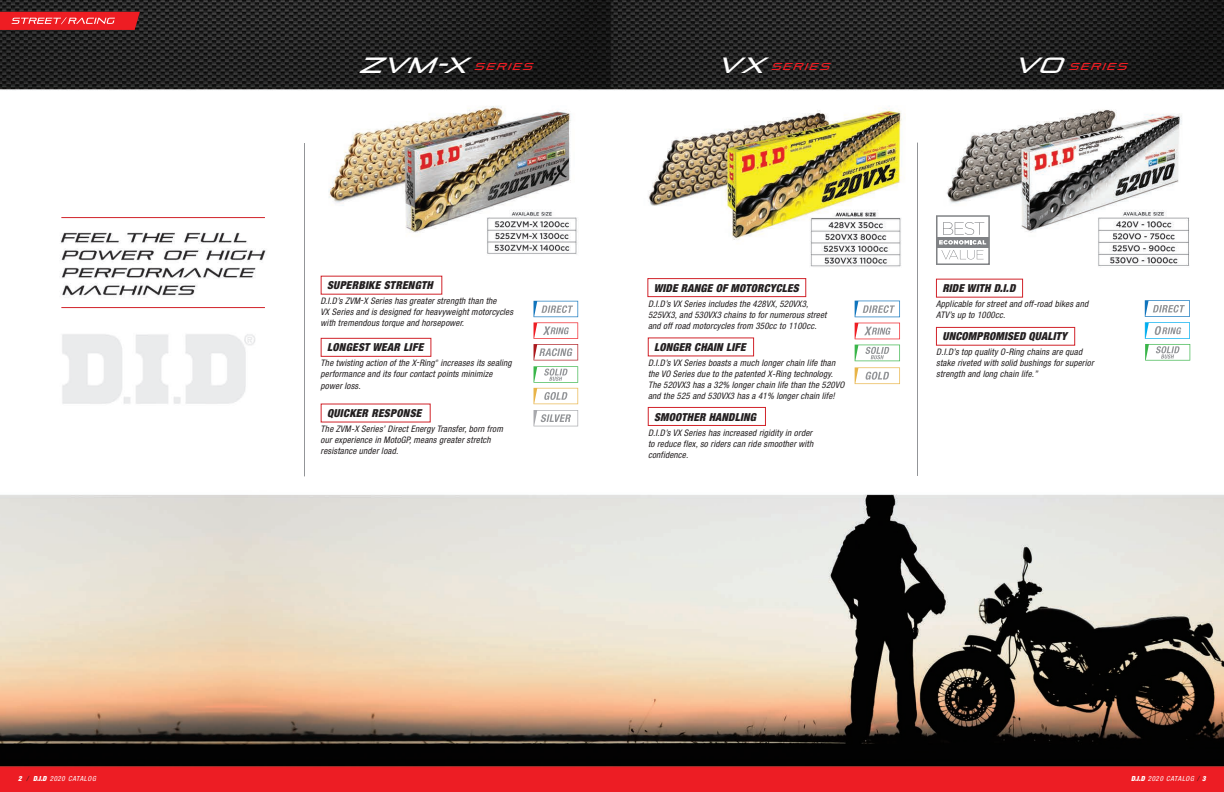
<style>
.page{position:relative;width:1224px;height:792px;background:#fff}
.page>*{position:absolute;margin:0;border:0;box-sizing:border-box;transform-origin:0 0}
.t1{font:italic 900 condensed 11px "Helvetica Neue";letter-spacing:.02em;color:#231f20}
.t2{font:italic 10px "Pirulen Rg";color:#ee1d23}
.t3{font:italic condensed 9px/11px "Helvetica Neue";letter-spacing:.02em;color:#231f20}
.t4{font:italic condensed 7px "Helvetica Neue";letter-spacing:.1em;color:#fff}
.t5{font:italic condensed 3.5px "Helvetica Neue";color:#231f20}
.s1{font-size:22px;color:#fff}
.s2{font-weight:900}
.s3{color:#231f20}
</style>
<div class="page">
<img style="left:0;top:0;width:1224px;height:792px">
<div style="left:321px;top:338px;width:110px;height:19px;border:1px solid #d1232a"></div>
<div style="left:648px;top:278px;width:158px;height:19px;border:1px solid #d1232a"></div>
<div style="left:648px;top:407px;width:118px;height:19px;border:1px solid #d1232a"></div>
<div style="left:936px;top:327px;width:139px;height:18px;border:1px solid #d1232a"></div>
<hr style="left:917px;top:143px;width:1px;height:333px;background:#939598">
<hr style="left:304px;top:143px;width:1px;height:333px;background:#939598">
<hr style="left:61px;top:307px;width:204px;height:1px;background:#d1232a">
<hr style="left:61px;top:217px;width:204px;height:1px;background:#d1232a">
<svg style="left:0;top:12px;width:140px;height:18px"></svg>
<svg style="left:936px;top:215px;width:54px;height:50px"></svg>
<svg style="left:534px;top:366px;width:44px;height:38px"></svg>
<svg style="left:534px;top:410px;width:44px;height:16px"></svg>
<svg style="left:534px;top:301px;width:44px;height:59px"></svg>
<svg style="left:855px;top:323px;width:45px;height:16px"></svg>
<svg style="left:855px;top:345px;width:45px;height:16px"></svg>
<svg style="left:855px;top:367px;width:45px;height:17px"></svg>
<svg style="left:855px;top:301px;width:45px;height:16px"></svg>
<svg style="left:1145px;top:300px;width:45px;height:61px"></svg>
<p class="t2" style="left:359px;top:60px;width:180px"><span class="s1">ZVM-X</span>SERIES</p>
<p class="t2" style="left:717px;top:60px;width:119px"><span class="s1">VX</span>SERIES</p>
<p class="t2" style="left:1014px;top:60px;width:119px"><span class="s1">VO</span>SERIES</p>
<p class="t1" style="left:327px;top:279px;width:107px">SUPERBIKE STRENGTH</p>
<p class="t3" style="left:321px;top:295px;width:194px">D.I.D’s ZVM-X Series has greater strength than the<br>VX Series and is designed for heavyweight motorcycles with tremendous torque and horsepower.</p>
<p class="t1" style="left:327px;top:341px;width:98px">LONGEST WEAR LIFE</p>
<p class="t3" style="left:321px;top:358px;width:116px">The twisting action of the X-Ring</p>
<p class="t5" style="left:435px;top:359px;width:4px">®</p>
<p class="t3" style="left:321px;top:358px;width:193px;text-indent:120px">increases its sealing performance and its four contact points minimize</p>
<p class="t3" style="left:321px;top:381px;width:42px">power loss.</p>
<p class="t1" style="left:327px;top:406px;width:96px">QUICKER RESPONSE</p>
<p class="t3" style="left:321px;top:423px;width:184px">The ZVM-X Series’ Direct Energy Transfer, born from our experience in MotoGP, means greater stretch resistance under load.</p>
<p class="t1" style="left:654px;top:281px;width:147px">WIDE RANGE OF MOTORCYCLES</p>
<p class="t3" style="left:648px;top:298px;width:180px">D.I.D’s VX Series includes the 428VX, 520VX3,<br>525VX3, and 530VX3 chains to for numerous street and off road motorcycles from 350cc to 1100cc.</p>
<p class="t1" style="left:654px;top:340px;width:93px">LONGER CHAIN LIFE</p>
<p class="t3" style="left:648px;top:357px;width:198px">D.I.D’s VX Series boasts a much longer chain life than the VO Series due to the patented X-Ring technology.<br>The 520VX3 has a 32% longer chain life than the 520VO and the 525 and 530VX3 has a 41% longer chain life!</p>
<p class="t1" style="left:654px;top:410px;width:103px">SMOOTHER HANDLING</p>
<p class="t3" style="left:648px;top:427px;width:167px">D.I.D’s VX Series has increased rigidity in order to reduce flex, so riders can ride smoother with confidence.</p>
<p class="t1" style="left:942px;top:282px;width:74px">RIDE WITH D.I.D</p>
<p class="t3" style="left:936px;top:299px;width:154px">Applicable for street and off-road bikes and<br>ATV’s up to 1000cc.</p>
<p class="t1" style="left:942px;top:330px;width:126px">UNCOMPROMISED QUALITY</p>
<p class="t3" style="left:936px;top:347px;width:159px">D.I.D’s top quality O-Ring chains are quad stake riveted with solid bushings for superior strength and long chain life.”</p>
<p class="t4" style="left:18px;top:774px;width:79px"><span class="s2">2</span> <span class="s3">/</span> <span class="s2">D.I.D</span> 2020 CATALOG</p>
<p class="t4" style="left:1131px;top:774px;width:76px"><span class="s2">D.I.D</span> 2020 CATALOG <span class="s3">/</span> <span class="s2">3</span></p>
</div>
